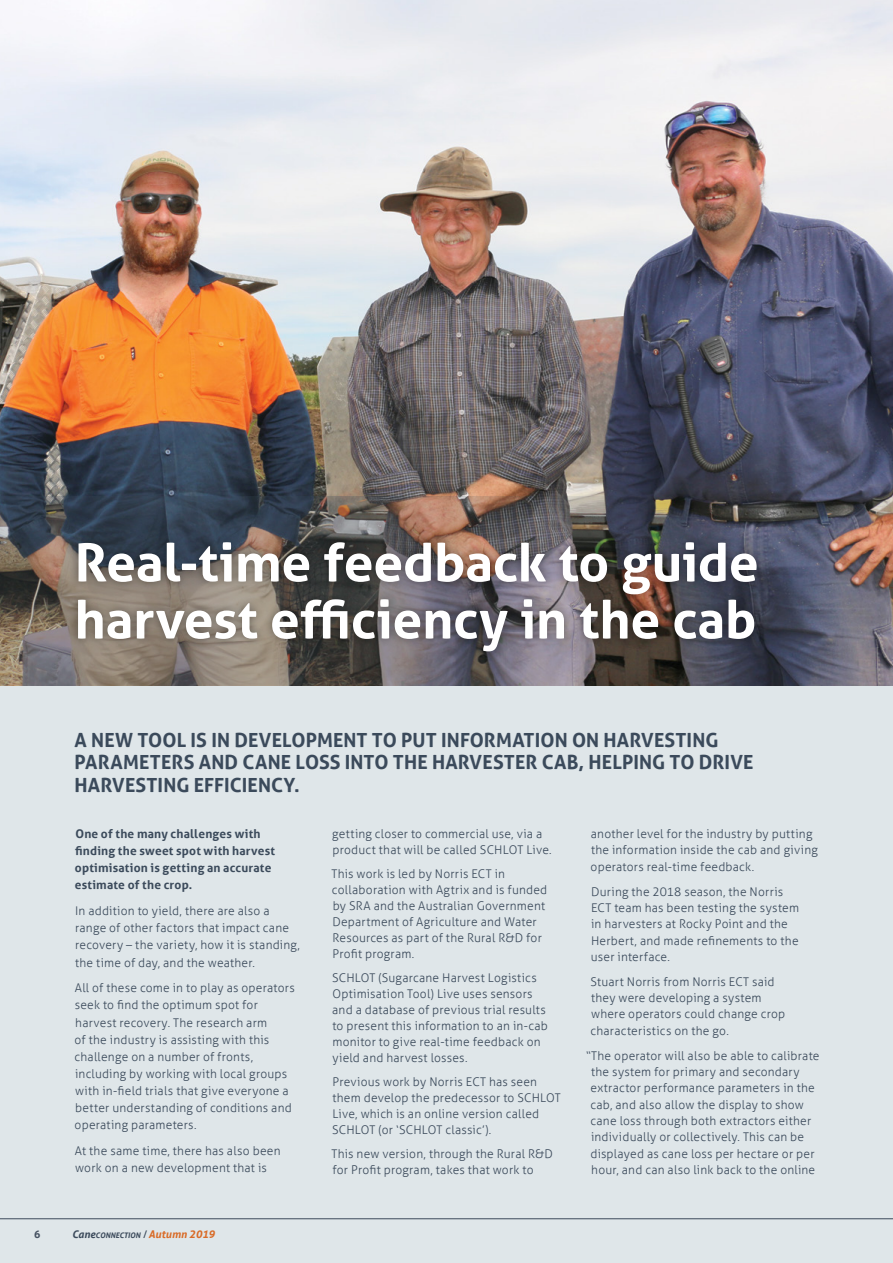
<style>
.page{position:relative;width:893px;height:1263px;background:#dfe6e9}
.page>*{position:absolute;margin:0;border:0;box-sizing:border-box;transform-origin:0 0}
.t1{font:700 52.5px/57px "Aller";letter-spacing:-.005em;color:#fff}
.t2{font:700 19.5px/22.5px "Aller";letter-spacing:.005em;color:#3b4a5b}
.t3{font:300 12px/16.4px "Aller";letter-spacing:.015em;color:#3b4a5b}
.t4{font:700 12px/17.1px "Aller";letter-spacing:.02em;color:#3b4a5b}
.t5{font:700 10.5px "Aller";color:#465262}
.t6{font:italic 700 7.65px "Aller";color:#3b4a5b}
.s1{font-size:10.5px}
.s2{font-weight:400;font-style:normal;font-size:10.5px}
.s3{font-size:10.65px;color:#d96b27}
</style>
<div class="page">
<img style="left:0;top:0;width:893px;height:686px">
<img style="left:0;top:496px;width:688px;height:190px">
<div style="left:69px;top:533px;width:697px;height:127px;background:#000;opacity:.4"></div>
<hr style="left:0;top:1218px;width:893px;height:1px;background:#3b4a5b">
<h1 class="t1" style="left:74px;top:534px;width:686px">Real-time feedback to guide harvest efficiency in the cab</h1>
<h2 class="t2" style="left:75px;top:728px;width:680px">A NEW TOOL IS IN DEVELOPMENT TO PUT INFORMATION ON HARVESTING<br>PARAMETERS AND CANE LOSS INTO THE HARVESTER CAB, HELPING TO DRIVE<br>HARVESTING EFFICIENCY.</h2>
<p class="t4" style="left:75px;top:825px;width:202px">One of the many challenges with finding the sweet spot with harvest optimisation is getting an accurate estimate of the crop.</p>
<p class="t3" style="left:75px;top:902px;width:226px;line-height:17.1px">In addition to yield, there are also a range of other factors that impact cane recovery – the variety, how it is standing, the time of day, and the weather.</p>
<p class="t3" style="left:75px;top:979px;width:222px;line-height:17.1px">All of these come in to play as operators seek to find the optimum spot for harvest recovery. The research arm<br>of the industry is assisting with this challenge on a number of fronts, including by working with local groups with in-field trials that give everyone a better understanding of conditions and operating parameters.</p>
<p class="t3" style="left:75px;top:1142px;width:207px;line-height:17.1px">At the same time, there has also been work on a new development that is</p>
<p class="t5" style="left:34px;top:1228px;width:8px">6</p>
<p class="t6" style="left:72px;top:1231px;width:144px"><span class="s1">Cane</span>CONNECTION <span class="s2">/</span><span class="s3">Autumn 2019</span></p>
<p class="t3" style="left:332px;top:826px;width:221px;line-height:15.9px">getting closer to commercial use, via a product that will be called SCHLOT Live.</p>
<p class="t3" style="left:332px;top:866px;width:217px;line-height:15.9px">This work is led by Norris ECT in collaboration with Agtrix and is funded by SRA and the Australian Government<br>Department of Agriculture and Water<br>Resources as part of the Rural R&amp;D for<br>Profit program.</p>
<p class="t3" style="left:332px;top:970px;width:217px;line-height:15.9px">SCHLOT (Sugarcane Harvest Logistics Optimisation Tool) Live uses sensors and a database of previous trial results to present this information to an in-cab monitor to give real-time feedback on yield and harvest losses.</p>
<p class="t3" style="left:332px;top:1074px;width:230px;line-height:15.9px">Previous work by Norris ECT has seen them develop the predecessor to SCHLOT Live, which is an online version called SCHLOT (or ‘SCHLOT classic’).</p>
<p class="t3" style="left:332px;top:1146px;width:223px;line-height:15.9px">This new version, through the Rural R&amp;D for Profit program, takes that work to</p>
<p class="t3" style="left:591px;top:825px;width:229px">another level for the industry by putting the information inside the cab and giving operators real-time feedback.</p>
<p class="t3" style="left:591px;top:883px;width:210px">During the 2018 season, the Norris<br>ECT team has been testing the system in harvesters at Rocky Point and the<br>Herbert, and made refinements to the user interface.</p>
<p class="t3" style="left:591px;top:973px;width:196px">Stuart Norris from Norris ECT said they were developing a system where operators could change crop characteristics on the go.</p>
<p class="t3" style="left:591px;top:1047px;width:230px;text-indent:-5px">“The operator will also be able to calibrate the system for primary and secondary extractor performance parameters in the cab, and also allow the display to show cane loss through both extractors either individually or collectively. This can be displayed as cane loss per hectare or per hour, and can also link back to the online</p>
</div>
